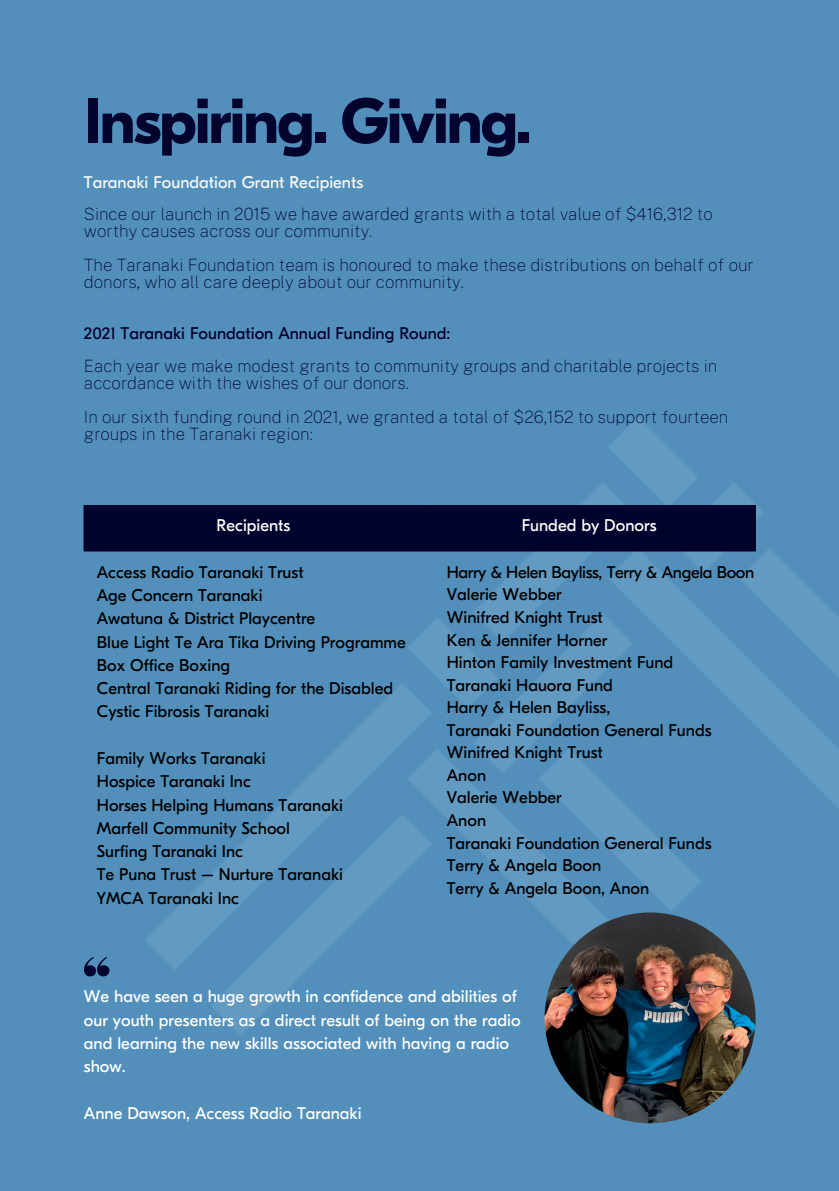
<style>
.page{position:relative;width:839px;height:1191px;background:#fff}
.page>*{position:absolute;margin:0;border:0;box-sizing:border-box;transform-origin:0 0}
.t1{font:700 63.4px "GT Eesti Display";letter-spacing:-.03em;color:#00012d}
.t2{font:17px/22.6px "GT Eesti Display";color:#000}
.t3{font:100 17px/17px "Public Sans";color:#00012d}
.t4{font:17px/23.2px "GT Eesti Display";color:#fff}
.t5{font:17px "GT Eesti Display";color:#00012d}
.t6{font:17px "GT Eesti Display";color:#f6f6f6}
</style>
<div class="page">
<div style="left:0;top:0;width:838px;height:1191px;background:#5290bb"></div>
<img style="left:83px;top:417px;width:755px;height:707px">
<img style="left:544px;top:912px;width:211px;height:211px;border-radius:50%">
<div style="left:85px;top:506px;width:670px;height:45px;background:#00012d"></div>
<hr style="left:84px;top:506px;width:1px;height:45px;background:#00012d">
<hr style="left:424px;top:506px;width:1px;height:45px;background:#00012d">
<hr style="left:755px;top:506px;width:1px;height:45px;background:#00012d">
<hr style="left:84px;top:505px;width:671px;height:1px;background:#00012d">
<hr style="left:84px;top:551px;width:671px;height:1px;background:#00012d">
<svg style="left:84px;top:956px;width:25px;height:20px"></svg>
<h1 class="t1" style="left:84px;top:86px;width:449px">Inspiring. Giving.</h1>
<p class="t6" style="left:84px;top:173px;width:281px">Taranaki Foundation Grant Recipients</p>
<p class="t3" style="left:84px;top:206px;width:630px">Since our launch in 2015 we have awarded grants with a total value of $416,312 to worthy causes across our community.</p>
<p class="t3" style="left:84px;top:256px;width:671px">The Taranaki Foundation team is honoured to make these distributions on behalf of our donors, who all care deeply about our community.</p>
<p class="t5" style="left:84px;top:323px;width:368px">2021 Taranaki Foundation Annual Funding Round:</p>
<p class="t3" style="left:84px;top:358px;width:635px">Each year we make modest grants to community groups and charitable projects in accordance with the wishes of our donors.</p>
<p class="t3" style="left:84px;top:409px;width:646px">In our sixth funding round in 2021, we granted a total of $26,152 to support fourteen groups in the Taranaki region:</p>
<p class="t4" style="left:217px;top:514px;width:75px">Recipients</p>
<p class="t4" style="left:521px;top:514px;width:136px">Funded by Donors</p>
<p class="t2" style="left:97px;top:561px;width:310px;line-height:23.2px">Access Radio Taranaki Trust<br>Age Concern Taranaki<br>Awatuna &amp; District Playcentre<br>Blue Light Te Ara Tika Driving Programme<br>Box Office Boxing<br>Central Taranaki Riding for the Disabled<br>Cystic Fibrosis Taranaki</p>
<p class="t2" style="left:97px;top:747px;width:248px;line-height:23.2px">Family Works Taranaki<br>Hospice Taranaki Inc<br>Horses Helping Humans Taranaki<br>Marfell Community School<br>Surfing Taranaki Inc<br>Te Puna Trust – Nurture Taranaki<br>YMCA Taranaki Inc</p>
<p class="t2" style="left:447px;top:561px;width:309px">Harry &amp; Helen Bayliss, Terry &amp; Angela Boon<br>Valerie Webber<br>Winifred Knight Trust<br>Ken &amp; Jennifer Horner<br>Hinton Family Investment Fund<br>Taranaki Hauora Fund<br>Harry &amp; Helen Bayliss,<br>Taranaki Foundation General Funds<br>Winifred Knight Trust<br>Anon<br>Valerie Webber<br>Anon<br>Taranaki Foundation General Funds<br>Terry &amp; Angela Boon<br>Terry &amp; Angela Boon, Anon</p>
<p class="t4" style="left:84px;top:985px;width:438px">We have seen a huge growth in confidence and abilities of our youth presenters as a direct result of being on the radio and learning the new skills associated with having a radio show.</p>
<p class="t4" style="left:84px;top:1102px;width:279px">Anne Dawson, Access Radio Taranaki</p>
</div>
